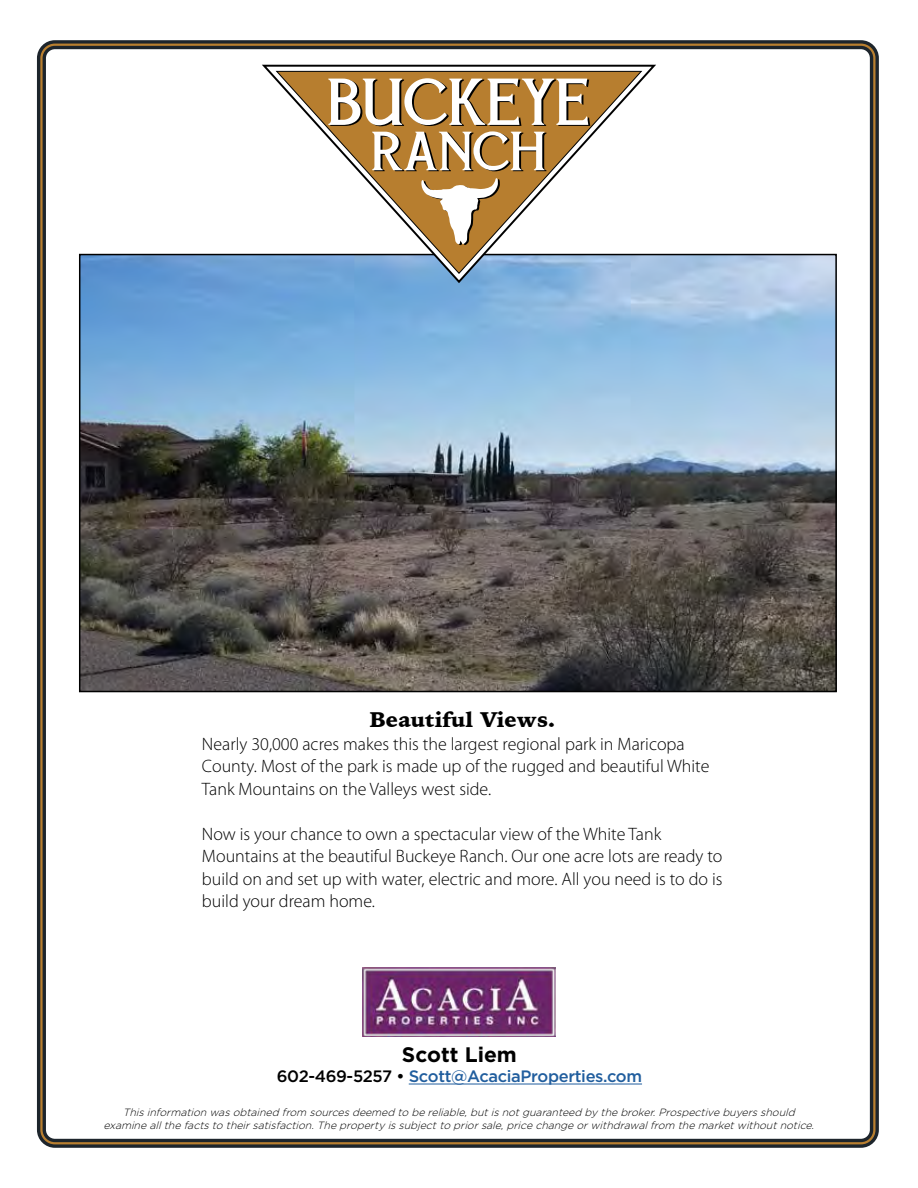
<style>
.page{position:relative;width:918px;height:1188px;background:#fff}
.page>*{position:absolute;margin:0;border:0;box-sizing:border-box;transform-origin:0 0}
.t1{font:900 21px "Iowan Old Style";color:#000}
.t2{font:700 21px "Gotham";color:#000}
.t3{font:300 18px/22.5px "Myriad Pro";color:#000}
.t4{font:500 16.5px "Gotham";letter-spacing:-.02em;color:#215e9e}
.t5{font:italic 300 10.5px/13.5px "Gotham";color:#000;text-align:center}
.s1{color:#000}
</style>
<div class="page">
<div style="left:37px;top:40px;width:842px;height:1108px;border:9px solid #1d252c;border-radius:14px"></div>
<img style="left:362px;top:967px;width:194px;height:70px">
<hr style="left:409px;top:1084px;width:233px;height:1px;background:#215e9e">
<img style="left:82px;top:257px;width:752px;height:432px">
<svg style="left:261px;top:64px;width:396px;height:220px"></svg>
<svg style="left:275px;top:70px;width:368px;height:205px"></svg>
<svg style="left:328px;top:78px;width:262px;height:93px"></svg>
<svg style="left:421px;top:178px;width:79px;height:67px"></svg>
<p class="t1" style="left:369px;top:706px;width:187px">Beautiful Views.</p>
<p class="t3" style="left:202px;top:732px;width:509px">Nearly 30,000 acres makes this the largest regional park in Maricopa<br>County. Most of the park is made up of the rugged and beautiful White<br>Tank Mountains on the Valleys west side.</p>
<p class="t3" style="left:202px;top:822px;width:522px">Now is your chance to own a spectacular view of the White Tank Mountains at the beautiful Buckeye Ranch. Our one acre lots are ready to build on and set up with water, electric and more. All you need is to do is build your dream home.</p>
<p class="t2" style="left:402px;top:1041px;width:116px">Scott Liem</p>
<p class="t4" style="left:277px;top:1065px;width:367px"><span class="s1">602-469-5257 •</span> Scott@AcaciaProperties.com</p>
<p class="t5" style="left:103px;top:1105px;width:716px">Thisinformation wasobtained from sourcesdeemed to bereliable,butisnotguaranteed bythebroker.Prospectivebuyersshould examineallthefactsto theirsatisfaction.Thepropertyissubjectto priorsale,pricechangeorwithdrawalfrom themarketwithoutnotice.</p>
</div>
